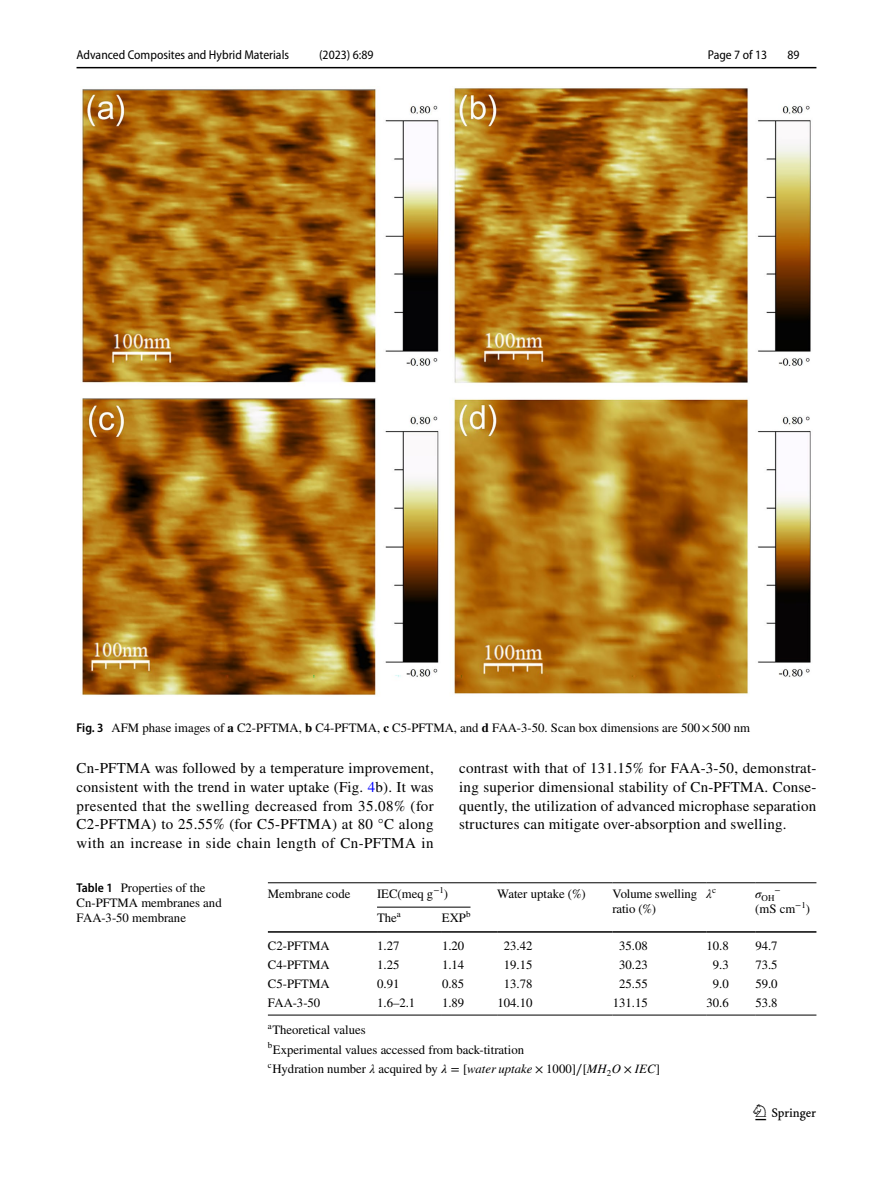
<style>
.page{position:relative;width:893px;height:1187px;background:#fff}
.page>*{position:absolute;margin:0;border:0;box-sizing:border-box;transform-origin:0 0}
.t1{font:22.5px "Springnew Regular 3";color:#000}
.t2{font:15px/18.8px "STIX";letter-spacing:.02em;color:#000;text-align:justify}
.t3{font:12.75px/15px "STIX";color:#000}
.t4{font:semi-condensed 12.75px "Myriad Pro";color:#000}
.t5{font:italic 12.75px "STIX";color:#000}
.t6{font:8.85px "STIX";color:#000}
.s1{font-family:"Myriad Pro";font-weight:600;font-stretch:semi-condensed}
.s2{font-weight:700}
.s3{color:#00f}
.s4{font-style:italic}
.s5{font-family:"STIX Math Italic 2"}
.s6{font-family:"STIX Math Regular 5"}
.s7{font-family:"STIX General Italic 5"}
.s8{font-family:"STIX General Regular 3"}
</style>
<div class="page">
<hr style="left:77px;top:67px;width:739px;height:1px;background:#000">
<img style="left:81px;top:88px;width:730px;height:608px">
<hr style="left:268px;top:882px;width:109px;height:1px;background:#000">
<hr style="left:268px;top:931px;width:109px;height:1px;background:#000">
<hr style="left:377px;top:882px;width:65px;height:1px;background:#000">
<hr style="left:442px;top:882px;width:55px;height:1px;background:#000">
<hr style="left:497px;top:882px;width:116px;height:1px;background:#000">
<hr style="left:497px;top:931px;width:116px;height:1px;background:#000">
<hr style="left:613px;top:882px;width:93px;height:1px;background:#000">
<hr style="left:613px;top:931px;width:93px;height:1px;background:#000">
<hr style="left:706px;top:882px;width:49px;height:1px;background:#000">
<hr style="left:706px;top:931px;width:49px;height:1px;background:#000">
<hr style="left:755px;top:882px;width:61px;height:1px;background:#000">
<hr style="left:755px;top:931px;width:61px;height:1px;background:#000">
<hr style="left:377px;top:931px;width:65px;height:1px;background:#000">
<hr style="left:442px;top:931px;width:55px;height:1px;background:#000">
<hr style="left:268px;top:1014px;width:109px;height:1px;background:#000">
<hr style="left:377px;top:1014px;width:65px;height:1px;background:#000">
<hr style="left:442px;top:1014px;width:55px;height:1px;background:#000">
<hr style="left:497px;top:1014px;width:116px;height:1px;background:#000">
<hr style="left:613px;top:1014px;width:93px;height:1px;background:#000">
<hr style="left:706px;top:1014px;width:49px;height:1px;background:#000">
<hr style="left:755px;top:1014px;width:61px;height:1px;background:#000">
<hr style="left:377px;top:906px;width:93px;height:1px;background:#000">
<p class="t4" style="left:77px;top:48px;width:214px">Advanced Composites and Hybrid Materials</p>
<p class="t4" style="left:319px;top:48px;width:56px">(2023) 6:89</p>
<p class="t4" style="left:708px;top:48px;width:61px">Page 7 of 13</p>
<p class="t4" style="left:787px;top:48px;width:14px">89</p>
<p class="t3" style="left:77px;top:720px;width:675px"><span class="s1">Fig. 3</span> AFM phase images of <span class="s2">a</span> C2-PFTMA, <span class="s2">b</span> C4-PFTMA, <span class="s2">c</span> C5-PFTMA, and <span class="s2">d</span> FAA-3-50. Scan box dimensions are 500×500 nm</p>
<p class="t2" style="left:77px;top:759px;width:359px">Cn-PFTMA was followed by a temperature improvement, consistent with the trend in water uptake (Fig. <span class="s3">4</span>b). It was presented that the swelling decreased from 35.08% (for C2-PFTMA) to 25.55% (for C5-PFTMA) at 80 °C along with an increase in side chain length of Cn-PFTMA in</p>
<p class="t2" style="left:459px;top:759px;width:359px">contrast with that of 131.15% for FAA-3-50, demonstrat&shy;ing superior dimensional stability of Cn-PFTMA. Conse&shy;quently, the utilization of advanced microphase separation structures can mitigate over-absorption and swelling.</p>
<p class="t3" style="left:77px;top:880px;width:147px"><span class="s1">Table 1</span> Properties of the<br>Cn-PFTMA membranes and<br>FAA-3-50 membrane</p>
<p class="t3" style="left:268px;top:886px;width:84px">Membrane code</p>
<p class="t3" style="left:377px;top:886px;width:73px">IEC(meq g<sup>−1</sup>)</p>
<p class="t3" style="left:497px;top:886px;width:90px">Water uptake (%)</p>
<p class="t3" style="left:613px;top:886px;width:86px">Volume swelling ratio (%)</p>
<p class="t5" style="left:706px;top:884px;width:11px">λ<sup>c</sup></p>
<p class="t6" style="left:755px;top:891px;width:21px"><sup>σ</sup>OH</p>
<p class="t6" style="left:774px;top:883px;width:8px">−</p>
<p class="t3" style="left:755px;top:901px;width:56px">(mS cm<sup>−1</sup>)</p>
<p class="t3" style="left:377px;top:911px;width:25px">The<sup>a</sup></p>
<p class="t3" style="left:442px;top:911px;width:30px">EXP<sup>b</sup></p>
<p class="t3" style="left:268px;top:939px;width:63px">C2-PFTMA</p>
<p class="t3" style="left:377px;top:939px;width:24px">1.27</p>
<p class="t3" style="left:442px;top:939px;width:24px">1.20</p>
<p class="t3" style="left:504px;top:939px;width:30px">23.42</p>
<p class="t3" style="left:619px;top:939px;width:30px">35.08</p>
<p class="t3" style="left:706px;top:939px;width:24px">10.8</p>
<p class="t3" style="left:755px;top:939px;width:24px">94.7</p>
<p class="t3" style="left:268px;top:958px;width:63px">C4-PFTMA</p>
<p class="t3" style="left:377px;top:958px;width:24px">1.25</p>
<p class="t3" style="left:442px;top:958px;width:24px">1.14</p>
<p class="t3" style="left:504px;top:958px;width:30px">19.15</p>
<p class="t3" style="left:619px;top:958px;width:30px">30.23</p>
<p class="t3" style="left:713px;top:958px;width:17px">9.3</p>
<p class="t3" style="left:755px;top:958px;width:24px">73.5</p>
<p class="t3" style="left:268px;top:976px;width:63px">C5-PFTMA</p>
<p class="t3" style="left:377px;top:976px;width:24px">0.91</p>
<p class="t3" style="left:442px;top:976px;width:24px">0.85</p>
<p class="t3" style="left:504px;top:976px;width:30px">13.78</p>
<p class="t3" style="left:619px;top:976px;width:30px">25.55</p>
<p class="t3" style="left:713px;top:976px;width:17px">9.0</p>
<p class="t3" style="left:755px;top:976px;width:24px">59.0</p>
<p class="t3" style="left:268px;top:995px;width:54px">FAA-3-50</p>
<p class="t3" style="left:377px;top:995px;width:40px">1.6–2.1</p>
<p class="t3" style="left:442px;top:995px;width:24px">1.89</p>
<p class="t3" style="left:497px;top:995px;width:37px">104.10</p>
<p class="t3" style="left:613px;top:995px;width:37px">131.15</p>
<p class="t3" style="left:706px;top:995px;width:24px">30.6</p>
<p class="t3" style="left:755px;top:995px;width:24px">53.8</p>
<p class="t3" style="left:268px;top:1021px;width:394px;line-height:19.2px"><sup>a</sup>Theoretical values<br><sup>b</sup>Experimental values accessed from back-titration<br><sup>c</sup>Hydration number <span class="s4">λ</span> acquired by <span class="s5">𝜆</span> <span class="s6">= [</span><span class="s7">water uptake</span> <span class="s6">×</span> <span class="s8">1000</span><span class="s6">]∕[</span><span class="s7">MH</span><sub>2</sub><span class="s7">O</span> <span class="s6">×</span> <span class="s7">IEC</span><span class="s6">]</span></p>
<h1 class="t1" style="left:755px;top:1104px;width:62px">1 3</h1>
</div>
